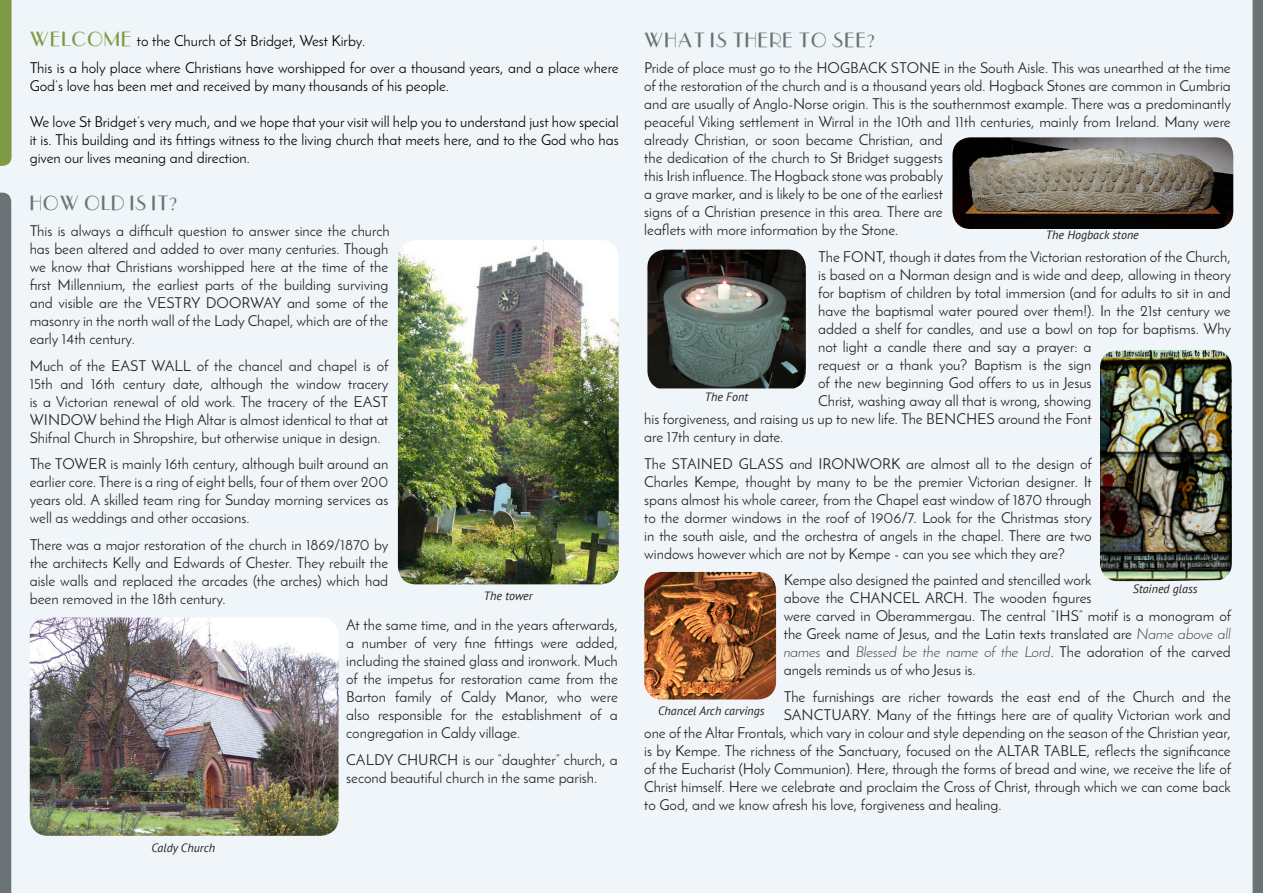
<style>
.page{position:relative;width:1263px;height:893px;background:#eff5f8}
.page>*{position:absolute;margin:0;border:0;box-sizing:border-box;transform-origin:0 0}
.t1{font:21px "Parisish";color:#6a7375}
.t2{font:15px/18px "Josefin Sans";color:#231f20;text-align:justify}
.t3{font:15px/18px "Josefin Sans";color:#000}
.t4{font:italic 12px "PT Sans";color:#231f20}
.s1{font-family:"Parisish";font-size:21px;color:#809944}
.s2{font-weight:300;font-style:italic}
</style>
<div class="page">
<img style="left:398px;top:240px;width:221px;height:344px">
<img style="left:644px;top:572px;width:132px;height:127px">
<img style="left:30px;top:617px;width:309px;height:219px">
<img style="left:647px;top:250px;width:159px;height:138px">
<img style="left:1100px;top:350px;width:132px;height:231px">
<img style="left:952px;top:137px;width:281px;height:92px">
<svg style="left:0;top:0;width:12px;height:166px;background:#849d4b"></svg>
<div style="left:0;top:193px;width:11px;height:700px;background:#6a7375"></div>
<svg style="left:1252px;top:0;width:11px;height:893px;background:#717a7c"></svg>
<p class="t3" style="left:30px;top:32px;width:337px"><span class="s1">WELCOME</span> to the Church of St Bridget, West Kirby.</p>
<p class="t3" style="left:30px;top:58px;width:590px">This is a holy place where Christians have worshipped for over a thousand years, and a place where<br>God’s love has been met and received by many thousands of his people.</p>
<p class="t3" style="left:30px;top:112px;width:590px;text-align:justify">We love St Bridget’s very much, and we hope that your visit will help you to understand just how special it is. This building and its fittings witness to the living church that meets here, and to the God who has given our lives meaning and direction.</p>
<p class="t1" style="left:30px;top:193px;width:150px">HOW OLD IS IT?</p>
<p class="t2" style="left:30px;top:222px;width:362px">This is always a difficult question to answer since the church has been altered and added to over many centuries. Though we know that Christians worshipped here at the time of the first Millennium, the earliest parts of the building surviving and visible are the VESTRY DOORWAY and some of the masonry in the north wall of the Lady Chapel, which are of the early 14th century.</p>
<p class="t2" style="left:30px;top:356px;width:360px">Much of the EAST WALL of the chancel and chapel is of 15th and 16th century date, although the window tracery is a Victorian renewal of old work. The tracery of the EAST WINDOW behind the High Altar is almost identical to that at Shifnal Church in Shropshire, but otherwise unique in design.</p>
<p class="t2" style="left:30px;top:455px;width:360px">The TOWER is mainly 16th century, although built around an earlier core. There is a ring of eight bells, four of them over 200 years old. A skilled team ring for Sunday morning services as well as weddings and other occasions.</p>
<p class="t2" style="left:30px;top:535px;width:360px">There was a major restoration of the church in 1869/1870 by the architects Kelly and Edwards of Chester. They rebuilt the aisle walls and replaced the arcades (the arches) which had been removed in the 18th century.</p>
<p class="t2" style="left:346px;top:616px;width:273px">At the same time, and in the years afterwards, a number of very fine fittings were added, including the stained glass and ironwork. Much of the impetus for restoration came from the Barton family of Caldy Manor, who were also responsible for the establishment of a congregation in Caldy village.</p>
<p class="t2" style="left:346px;top:750px;width:273px">CALDY CHURCH is our “daughter” church, a second beautiful church in the same parish.</p>
<p class="t4" style="left:484px;top:588px;width:50px">The tower</p>
<p class="t4" style="left:152px;top:840px;width:65px">Caldy Church</p>
<p class="t1" style="left:644px;top:30px;width:233px">WHAT IS THERE TO SEE?</p>
<p class="t2" style="left:644px;top:59px;width:588px;text-align:left">Pride of place must go to the HOGBACK STONE in the South Aisle. This was unearthed at the time of the restoration of the church and is a thousand years old. Hogback Stones are common in Cumbria and are usually of Anglo-Norse origin. This is the southernmost example. There was a predominantly peaceful Viking settlement in Wirral in the 10th and 11th centuries, mainly from Ireland. Many were already Christian, or soon became Christian, and<br>the dedication of the church to St Bridget suggests<br>this Irish influence. The Hogback stone was probably<br>a grave marker, and is likely to be one of the earliest<br>signs of a Christian presence in this area. There are<br>leaflets with more information by the Stone.</p>
<p class="t2" style="left:818px;top:248px;width:414px">The FONT, though it dates from the Victorian restoration of the Church,</p>
<p class="t2" style="left:818px;top:266px;width:414px">is based on a Norman design and is wide and deep, allowing in theory</p>
<p class="t2" style="left:818px;top:284px;width:414px">for baptism of children by total immersion (and for adults to sit in and</p>
<p class="t2" style="left:818px;top:302px;width:414px">have the baptismal water poured over them!). In the 21st century we</p>
<p class="t2" style="left:818px;top:320px;width:414px">added a shelf for candles, and use a bowl on top for baptisms. Why</p>
<p class="t2" style="left:818px;top:338px;width:275px">not light a candle there and say a prayer: a</p>
<p class="t2" style="left:818px;top:356px;width:275px">request or a thank you? Baptism is the sign</p>
<p class="t2" style="left:818px;top:374px;width:275px">of the new beginning God offers to us in Jesus</p>
<p class="t2" style="left:818px;top:392px;width:275px">Christ, washing away all that is wrong, showing</p>
<p class="t2" style="left:644px;top:410px;width:449px">his forgiveness, and raising us up to new life. The BENCHES around the Font</p>
<p class="t2" style="left:644px;top:428px;width:141px">are 17th century in date.</p>
<p class="t2" style="left:644px;top:454px;width:449px">The STAINED GLASS and IRONWORK are almost all to the design of Charles Kempe, thought by many to be the premier Victorian designer. It spans almost his whole career, from the Chapel east window of 1870 through to the dormer windows in the roof of 1906/7. Look for the Christmas story in the south aisle, and the orchestra of angels in the chapel. There are two windows however which are not by Kempe - can you see which they are?</p>
<p class="t2" style="left:784px;top:571px;width:449px;text-align:left">Kempe also designed the painted and stencilled work<br>above the CHANCEL ARCH. The wooden figures<br>were carved in Oberammergau. The central “IHS” motif is a monogram of the Greek name of Jesus, and the Latin texts translated are <span class="s2">Name above all names</span> and <span class="s2">Blessed be the name of the Lord</span>. The adoration of the carved angels reminds us of who Jesus is.</p>
<p class="t2" style="left:784px;top:687px;width:449px">The furnishings are richer towards the east end of the Church and the</p>
<p class="t2" style="left:784px;top:705px;width:449px">SANCTUARY. Many of the fittings here are of quality Victorian work and</p>
<p class="t2" style="left:644px;top:723px;width:588px">one of the Altar Frontals, which vary in colour and style depending on the season of the Christian year,</p>
<p class="t2" style="left:644px;top:741px;width:588px">is by Kempe. The richness of the Sanctuary, focused on the ALTAR TABLE, reflects the significance</p>
<p class="t2" style="left:644px;top:759px;width:588px">of the Eucharist (Holy Communion). Here, through the forms of bread and wine, we receive the life of</p>
<p class="t2" style="left:644px;top:777px;width:588px">Christ himself. Here we celebrate and proclaim the Cross of Christ, through which we can come back</p>
<p class="t2" style="left:644px;top:795px;width:359px">to God, and we know afresh his love, forgiveness and healing.</p>
<p class="t4" style="left:1046px;top:227px;width:94px">The Hogback stone</p>
<p class="t4" style="left:705px;top:390px;width:45px">The Font</p>
<p class="t4" style="left:1133px;top:581px;width:66px">Stained glass</p>
<p class="t4" style="left:658px;top:703px;width:108px">Chancel Arch carvings</p>
</div>
